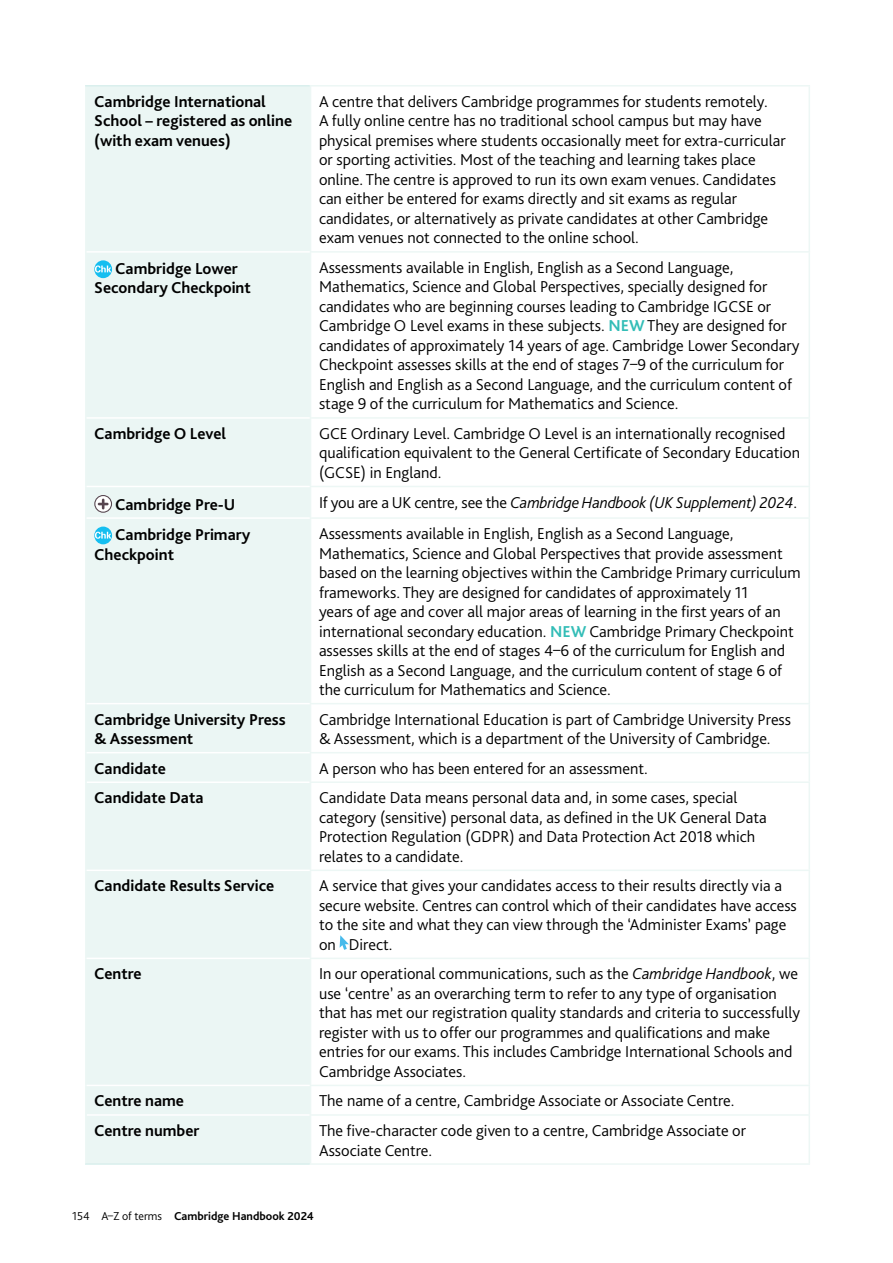
<style>
.page{position:relative;width:893px;height:1263px;background:#fff}
.page>*{position:absolute;margin:0;border:0;box-sizing:border-box;transform-origin:0 0}
.Body_text{font:300 16.5px/19.5px "Bliss Pro";color:#000}
.Body_text_bold{font:700 16.5px/19.5px "Bliss Pro";color:#000}
.Body_text-2{font:italic 300 16.5px "Bliss Pro";letter-spacing:-.01em;color:#000}
.t1{font:700 12px "Bliss Pro";color:#000}
.s1{font-weight:700;color:#33bdb7}
.s2{font-style:normal}
.s3{font-style:italic}
.s4{font-weight:300}
</style>
<div class="page">
<div style="left:87px;top:87px;width:223px;height:1076px;background:#ebf6f4"></div>
<hr style="left:87px;top:781px;width:223px;height:2px;background:#fff">
<hr style="left:87px;top:1114px;width:223px;height:2px;background:#fff">
<hr style="left:85px;top:87px;width:2px;height:165px;background:#edf7f5">
<hr style="left:85px;top:252px;width:2px;height:166px;background:#edf7f5">
<hr style="left:310px;top:87px;width:1px;height:164px;background:#edf7f5">
<hr style="left:310px;top:253px;width:1px;height:164px;background:#edf7f5">
<hr style="left:310px;top:85px;width:500px;height:2px;background:#edf7f5">
<hr style="left:310px;top:251px;width:500px;height:2px;background:#edf7f5">
<hr style="left:808px;top:87px;width:2px;height:164px;background:#edf7f5">
<hr style="left:808px;top:253px;width:2px;height:164px;background:#edf7f5">
<hr style="left:85px;top:418px;width:2px;height:68px;background:#edf7f5">
<hr style="left:85px;top:486px;width:2px;height:32px;background:#edf7f5">
<hr style="left:85px;top:518px;width:2px;height:186px;background:#edf7f5">
<hr style="left:85px;top:704px;width:2px;height:49px;background:#edf7f5">
<hr style="left:85px;top:753px;width:2px;height:29px;background:#edf7f5">
<hr style="left:310px;top:419px;width:1px;height:67px;background:#edf7f5">
<hr style="left:310px;top:487px;width:1px;height:30px;background:#edf7f5">
<hr style="left:310px;top:519px;width:1px;height:184px;background:#edf7f5">
<hr style="left:310px;top:704px;width:1px;height:48px;background:#edf7f5">
<svg style="left:310px;top:753px;width:1px;height:28px"></svg>
<hr style="left:310px;top:417px;width:500px;height:2px;background:#edf7f5">
<hr style="left:808px;top:419px;width:2px;height:67px;background:#edf7f5">
<hr style="left:808px;top:487px;width:2px;height:30px;background:#edf7f5">
<hr style="left:808px;top:519px;width:2px;height:184px;background:#edf7f5">
<hr style="left:808px;top:704px;width:2px;height:48px;background:#edf7f5">
<hr style="left:808px;top:753px;width:2px;height:28px;background:#edf7f5">
<hr style="left:310px;top:486px;width:500px;height:1px;background:#edf7f5">
<hr style="left:310px;top:517px;width:500px;height:2px;background:#edf7f5">
<hr style="left:310px;top:703px;width:500px;height:1px;background:#edf7f5">
<hr style="left:310px;top:752px;width:500px;height:1px;background:#edf7f5">
<hr style="left:85px;top:782px;width:2px;height:88px;background:#edf7f5">
<hr style="left:310px;top:783px;width:1px;height:86px;background:#edf7f5">
<hr style="left:310px;top:781px;width:500px;height:2px;background:#edf7f5">
<hr style="left:808px;top:783px;width:2px;height:86px;background:#edf7f5">
<hr style="left:85px;top:870px;width:2px;height:88px;background:#edf7f5">
<hr style="left:310px;top:871px;width:1px;height:86px;background:#edf7f5">
<hr style="left:310px;top:869px;width:500px;height:2px;background:#edf7f5">
<hr style="left:808px;top:871px;width:2px;height:86px;background:#edf7f5">
<hr style="left:85px;top:958px;width:2px;height:127px;background:#edf7f5">
<hr style="left:310px;top:959px;width:1px;height:126px;background:#edf7f5">
<hr style="left:310px;top:957px;width:500px;height:2px;background:#edf7f5">
<hr style="left:808px;top:959px;width:2px;height:126px;background:#edf7f5">
<hr style="left:85px;top:1085px;width:2px;height:30px;background:#edf7f5">
<svg style="left:310px;top:1086px;width:1px;height:28px"></svg>
<hr style="left:310px;top:1085px;width:500px;height:1px;background:#edf7f5">
<hr style="left:808px;top:1086px;width:2px;height:28px;background:#edf7f5">
<hr style="left:85px;top:1115px;width:2px;height:48px;background:#edf7f5">
<hr style="left:310px;top:1116px;width:1px;height:47px;background:#edf7f5">
<hr style="left:310px;top:1114px;width:500px;height:2px;background:#edf7f5">
<hr style="left:808px;top:1116px;width:2px;height:47px;background:#edf7f5">
<hr style="left:310px;top:1163px;width:500px;height:2px;background:#edf7f5">
<hr style="left:87px;top:957px;width:223px;height:2px;background:#fff">
<hr style="left:87px;top:1085px;width:223px;height:1px;background:#fff">
<hr style="left:87px;top:869px;width:223px;height:2px;background:#fff">
<hr style="left:87px;top:703px;width:223px;height:1px;background:#fff">
<hr style="left:87px;top:752px;width:223px;height:1px;background:#fff">
<hr style="left:87px;top:486px;width:223px;height:1px;background:#fff">
<hr style="left:87px;top:517px;width:223px;height:2px;background:#fff">
<hr style="left:87px;top:417px;width:223px;height:2px;background:#fff">
<hr style="left:87px;top:251px;width:223px;height:2px;background:#fff">
<hr style="left:85px;top:85px;width:225px;height:2px;background:#d9efed">
<hr style="left:85px;top:1163px;width:225px;height:2px;background:#d9efed">
<svg style="left:94px;top:260px;width:18px;height:18px"></svg>
<svg style="left:95px;top:265px;width:16px;height:7px"></svg>
<svg style="left:94px;top:495px;width:18px;height:18px"></svg>
<div style="left:94px;top:527px;width:18px;height:17px;background:#15bef0;border-radius:50%"></div>
<svg style="left:95px;top:532px;width:16px;height:7px"></svg>
<svg style="left:340px;top:935px;width:9px;height:15px"></svg>
<p class="Body_text_bold" style="left:94px;top:92px;width:199px">Cambridge International<br>School – registered as online (with exam venues)</p>
<p class="Body_text" style="left:319px;top:92px;width:468px">A centre that delivers Cambridge programmes for students remotely.<br>A fully online centre has no traditional school campus but may have physical premises where students occasionally meet for extra-curricular or sporting activities. Most of the teaching and learning takes place online. The centre is approved to run its own exam venues. Candidates can either be entered for exams directly and sit exams as regular candidates, or alternatively as private candidates at other Cambridge exam venues not connected to the online school.</p>
<p class="Body_text_bold" style="left:94px;top:259px;width:158px;text-align:center">Cambridge Lower<br>Secondary Checkpoint</p>
<p class="Body_text" style="left:319px;top:258px;width:482px">Assessments available in English, English as a Second Language, Mathematics, Science and Global Perspectives, specially designed for candidates who are beginning courses leading to Cambridge IGCSE or Cambridge O Level exams in these subjects. <span class="s1">NEW</span> They are designed for candidates of approximately 14 years of age. Cambridge Lower Secondary Checkpoint assesses skills at the end of stages 7–9 of the curriculum for English and English as a Second Language, and the curriculum content of stage 9 of the curriculum for Mathematics and Science.</p>
<p class="Body_text_bold" style="left:94px;top:424px;width:133px">Cambridge O Level</p>
<p class="Body_text" style="left:319px;top:424px;width:482px">GCE Ordinary Level. Cambridge O Level is an internationally recognised qualification equivalent to the General Certificate of Secondary Education (GCSE) in England.</p>
<p class="Body_text_bold" style="left:115px;top:494px;width:122px">Cambridge Pre-U</p>
<p class="Body_text-2" style="left:319px;top:492px;width:480px"><span class="s2">If you are a UK centre, see the</span> Cambridge Handbook (UK Supplement) 2024<span class="s2">.</span></p>
<p class="Body_text_bold" style="left:94px;top:525px;width:158px;text-indent:21px">Cambridge Primary<br>Checkpoint</p>
<p class="Body_text" style="left:319px;top:524px;width:483px">Assessments available in English, English as a Second Language, Mathematics, Science and Global Perspectives that provide assessment based on the learning objectives within the Cambridge Primary curriculum frameworks. They are designed for candidates of approximately 11<br>years of age and cover all major areas of learning in the first years of an international secondary education. <span class="s1">NEW</span> Cambridge Primary Checkpoint assesses skills at the end of stages 4–6 of the curriculum for English and English as a Second Language, and the curriculum content of stage 6 of the curriculum for Mathematics and Science.</p>
<p class="Body_text_bold" style="left:94px;top:709px;width:193px">Cambridge University Press &amp; Assessment</p>
<p class="Body_text" style="left:319px;top:709px;width:474px">Cambridge International Education is part of Cambridge University Press &amp; Assessment, which is a department of the University of Cambridge.</p>
<p class="Body_text_bold" style="left:94px;top:758px;width:73px">Candidate</p>
<p class="Body_text" style="left:319px;top:758px;width:330px">A person who has been entered for an assessment.</p>
<p class="Body_text_bold" style="left:94px;top:788px;width:111px">Candidate Data</p>
<p class="Body_text" style="left:319px;top:788px;width:449px">Candidate Data means personal data and, in some cases, special category (sensitive) personal data, as defined in the UK General Data Protection Regulation (GDPR) and Data Protection Act 2018 which relates to a candidate.</p>
<p class="Body_text_bold" style="left:94px;top:876px;width:182px">Candidate Results Service</p>
<p class="Body_text" style="left:319px;top:876px;width:479px">A service that gives your candidates access to their results directly via a secure website. Centres can control which of their candidates have access to the site and what they can view through the ‘Administer Exams’ page on Direct.</p>
<p class="Body_text_bold" style="left:94px;top:964px;width:49px">Centre</p>
<p class="Body_text" style="left:319px;top:964px;width:482px">In our operational communications, such as the <span class="s3">Cambridge Handbook</span>, we use ‘centre’ as an overarching term to refer to any type of organisation that has met our registration quality standards and criteria to successfully register with us to offer our programmes and qualifications and make entries for our exams. This includes Cambridge International Schools and Cambridge Associates.</p>
<p class="Body_text_bold" style="left:94px;top:1091px;width:91px">Centre name</p>
<p class="Body_text" style="left:319px;top:1091px;width:417px">The name of a centre, Cambridge Associate or Associate Centre.</p>
<p class="Body_text_bold" style="left:94px;top:1121px;width:107px">Centre number</p>
<p class="Body_text" style="left:319px;top:1121px;width:428px">The five-character code given to a centre, Cambridge Associate or<br>Associate Centre.</p>
<p class="t1" style="left:72px;top:1209px;width:243px"><span class="s4">154 A–Z of terms</span> Cambridge Handbook 2024</p>
</div>
